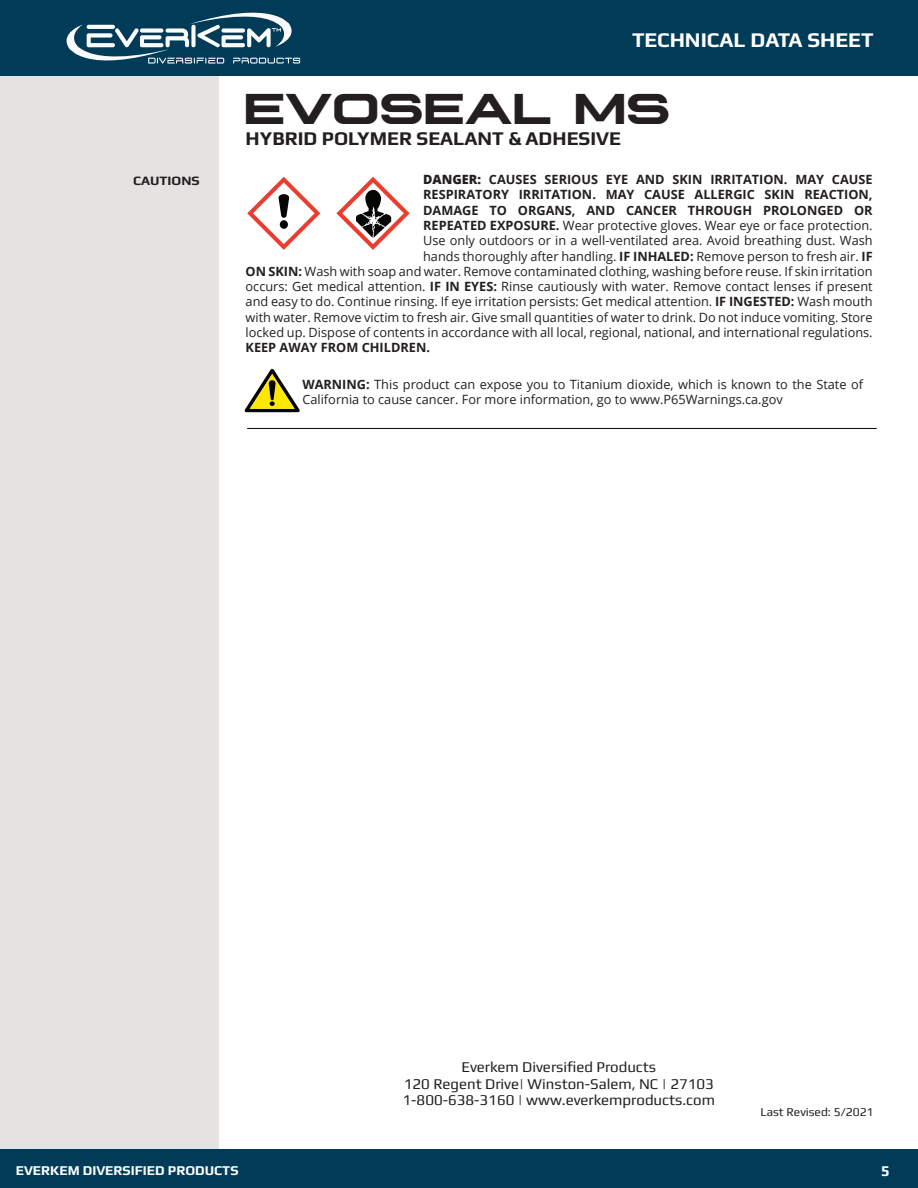
<style>
.page{position:relative;width:918px;height:1188px;background:#fff}
.page>*{position:absolute;margin:0;border:0;box-sizing:border-box;transform-origin:0 0}
.t1{font:700 45px "Plateia";color:#231f20}
.t2{font:700 21px "Play";color:#fff}
.t3{font:700 19.5px "Play";color:#231f20}
.t4{font:15px "Play";color:#231f20}
.t5{font:700 15px "Play";color:#fff}
.t6{font:700 13.5px "Play";color:#fff}
.t7{font:700 12.9px "Play";color:#231f20;scale:1.05 1}
.t8{font:12.75px/15.3px "Open Sans";color:#231f20}
.t9{font:700 12.75px "Open Sans";color:#231f20}
.t10{font:12px "Play";color:#231f20}
.s1{font-weight:800}
.s2{font-weight:700}
</style>
<div class="page">
<div style="left:0;top:50px;width:218px;height:1099px;background:#e5e3e2"></div>
<div style="left:0;top:0;width:918px;height:76px;background:#003c57"></div>
<svg style="left:66px;top:12px;width:234px;height:52px"></svg>
<div style="left:0;top:1149px;width:918px;height:39px;background:#003c57"></div>
<svg style="left:247px;top:177px;width:73px;height:73px"></svg>
<svg style="left:336px;top:177px;width:74px;height:73px"></svg>
<svg style="left:245px;top:369px;width:55px;height:43px"></svg>
<hr style="left:247px;top:428px;width:630px;height:1px;background:#000">
<p class="t2" style="left:632px;top:28px;width:243px">TECHNICAL DATA SHEET</p>
<p class="t1" style="left:244px;top:82px;width:428px">EVOSEAL MS</p>
<p class="t3" style="left:246px;top:127px;width:377px">HYBRID POLYMER SEALANT &amp; ADHESIVE</p>
<p class="t7" style="left:133px;top:173px;width:65px">CAUTIONS</p>
<p class="t9" style="left:423px;top:170px;width:451px"><span class="s1">DANGER:</span> CAUSES SERIOUS EYE AND SKIN IRRITATION. MAY CAUSE</p>
<p class="t9" style="left:423px;top:186px;width:451px">RESPIRATORY IRRITATION. MAY CAUSE ALLERGIC SKIN REACTION,</p>
<p class="t9" style="left:423px;top:201px;width:451px">DAMAGE TO ORGANS, AND CANCER THROUGH PROLONGED OR</p>
<p class="t8" style="left:423px;top:217px;width:451px"><span class="s2">REPEATED EXPOSURE.</span> Wear protective gloves. Wear eye or face protection.</p>
<p class="t8" style="left:423px;top:233px;width:451px">Use only outdoors or in a well-ventilated area. Avoid breathing dust. Wash</p>
<p class="t8" style="left:423px;top:248px;width:451px">hands thoroughly after handling. <span class="s2">IF INHALED:</span> Remove person to fresh air. <span class="s2">IF</span></p>
<p class="t8" style="left:246px;top:263px;width:629px"><span class="s2">ON SKIN:</span> Wash with soap and water. Remove contaminated clothing, washing before reuse. If skin irritation</p>
<p class="t8" style="left:246px;top:279px;width:629px">occurs: Get medical attention. <span class="s2">IF IN EYES:</span> Rinse cautiously with water. Remove contact lenses if present</p>
<p class="t8" style="left:246px;top:294px;width:629px">and easy to do. Continue rinsing. If eye irritation persists: Get medical attention. <span class="s2">IF INGESTED:</span> Wash mouth</p>
<p class="t8" style="left:246px;top:309px;width:629px">with water. Remove victim to fresh air. Give small quantities of water to drink. Do not induce vomiting. Store</p>
<p class="t8" style="left:246px;top:324px;width:629px">locked up. Dispose of contents in accordance with all local, regional, national, and international regulations.</p>
<p class="t9" style="left:246px;top:339px;width:186px">KEEP AWAY FROM CHILDREN.</p>
<p class="t8" style="left:302px;top:377px;width:562px"><span class="s2">WARNING:</span> This product can expose you to Titanium dioxide, which is known to the State of<br>California to cause cancer. For more information, go to www.P65Warnings.ca.gov</p>
<p class="t4" style="left:461px;top:1058px;width:196px">Everkem Diversified Products</p>
<p class="t4" style="left:404px;top:1075px;width:312px">120 Regent Drive| Winston-Salem, NC | 27103</p>
<p class="t4" style="left:403px;top:1091px;width:314px">1-800-638-3160 | www.everkemproducts.com</p>
<p class="t10" style="left:761px;top:1105px;width:115px">Last Revised: 5/2021</p>
<p class="t6" style="left:16px;top:1162px;width:224px">EVERKEM DIVERSIFIED PRODUCTS</p>
<p class="t5" style="left:881px;top:1162px;width:10px">5</p>
</div>
